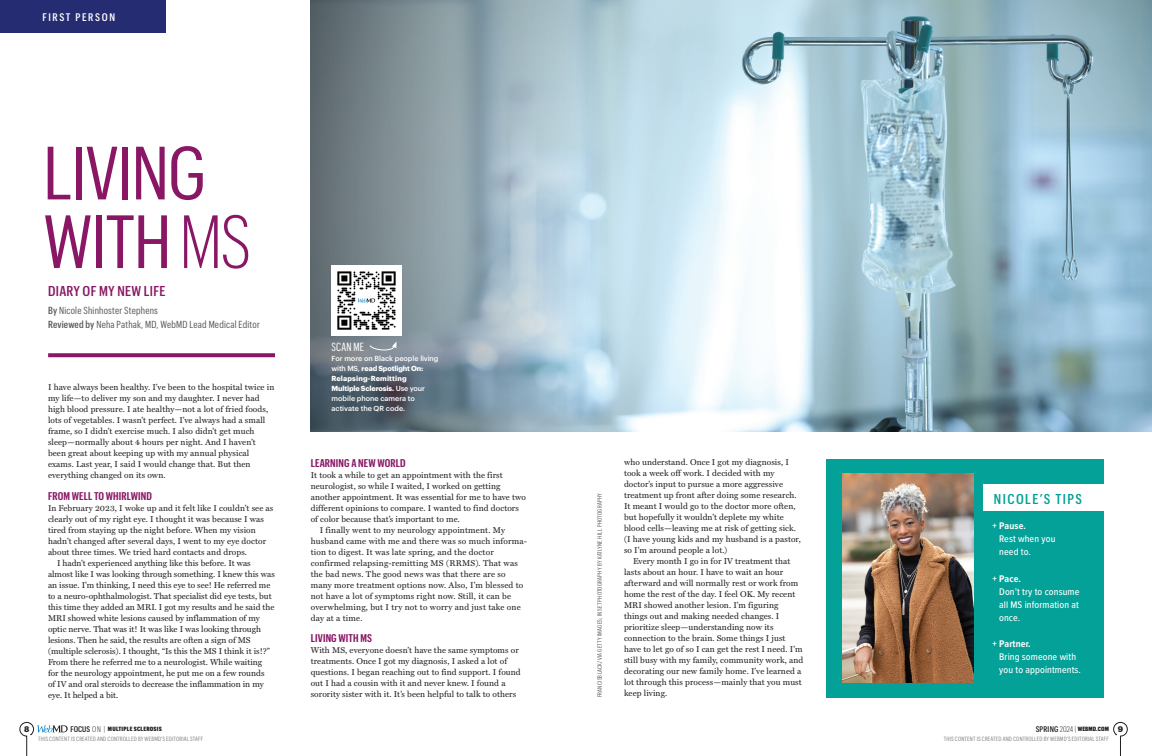
<style>
.page{position:relative;width:1152px;height:756px;background:#fff}
.page>*{position:absolute;margin:0;border:0;box-sizing:border-box;transform-origin:0 0}
.t1{font:73.7px/68.7px "Graphik Cond";letter-spacing:-.02em;color:#891765}
.t2{font:500 14px "Graphik Cond";letter-spacing:.02em;color:#891765}
.t3{font:500 14px "Graphik Cond";letter-spacing:.1em;color:#03a198}
.t4{font:11.5px "Graphik X Cond";letter-spacing:.02em;color:#fff}
.t5{font:600 11px "Graphik X Cond";letter-spacing:.01em;color:#891765;scale:1.05 1}
.t6{font:500 10.8px "Graphik Cond";letter-spacing:.15em;color:#fff}
.t7{font:500 10px/13px "Proxima Nova Cond";letter-spacing:.01em;color:#fff}
.t8{font:10px/14px "Graphik Cond";letter-spacing:.02em;color:#57585a}
.t9{font:700 10px "Proxima Nova Cond";letter-spacing:.01em;color:#fff}
.t10{font:8.5px/11px "Miller Text Roman";letter-spacing:.01em;color:#231f20}
.t11{font:700 8px "Graphik";color:#231f20}
.t12{font:500 7.2px/10px "Graphik";color:#fff}
.t13{font:6px/10px "Graphik Cond";letter-spacing:.02em;color:#808285}
.t14{font:6px "Graphik Cond";letter-spacing:.04em;color:#57585a}
.t15{font:900 6px "Graphik Cond";letter-spacing:.02em;color:#231f20}
.s1{font-weight:300}
.s2{font-weight:500}
.s3{font-weight:500;font-size:8px;color:#231f20}
.s4{font-weight:300;font-size:8px;color:#231f20}
.s5{font-weight:900;color:#231f20}
.s6{font-weight:700}
.s7{font-weight:500;font-size:8px}
.s8{font-weight:300;font-size:8px}
</style>
<div class="page">
<svg style="left:19px;top:722px;width:49px;height:34px"></svg>
<div style="left:0;top:0;width:166px;height:33px;background:#262c72"></div>
<svg style="left:1113px;top:722px;width:15px;height:34px"></svg>
<div style="left:827px;top:459px;width:277px;height:239px;background:#03a198"></div>
<div style="left:983px;top:485px;width:146px;height:26px;background:#fff"></div>
<img style="left:842px;top:474px;width:131px;height:209px">
<img style="left:607px;top:0;width:545px;height:431px">
<svg style="left:311px;top:0;width:296px;height:431px;background:#8fa2ad"></svg>
<svg style="left:48px;top:353px;width:227px;height:4px"></svg>
<img style="left:331px;top:265px;width:71px;height:71px">
<svg style="left:369px;top:341px;width:27px;height:11px"></svg>
<p class="t6" style="left:42px;top:9px;width:74px">FIRST PERSON</p>
<h1 class="t1" style="left:43px;top:134px;width:209px">LIVING<br>WITH <span class="s1">MS</span></h1>
<h2 class="t2" style="left:48px;top:281px;width:119px">DIARY OF MY NEW LIFE</h2>
<p class="t8" style="left:48px;top:302px;width:213px"><span class="s2">By</span> Nicole Shinhoster Stephens<br><span class="s2">Reviewed by</span> Neha Pathak, MD, WebMD Lead Medical Editor</p>
<p class="t10" style="left:48px;top:381px;width:228px">I have always been healthy. I’ve been to the hospital twice in my life—to deliver my son and my daughter. I never had high blood pressure. I ate healthy—not a lot of fried foods, lots of vegetables. I wasn’t perfect. I’ve always had a small frame, so I didn’t exercise much. I also didn’t get much sleep—normally about 4 hours per night. And I haven’t been great about keeping up with my annual physical exams. Last year, I said I would change that. But then everything changed on its own.</p>
<p class="t5" style="left:48px;top:488px;width:101px">FROM WELL TO WHIRLWIND</p>
<p class="t10" style="left:48px;top:502px;width:227px">In February 2023, I woke up and it felt like I couldn’t see as</p>
<p class="t10" style="left:48px;top:513px;width:218px">clearly out of my right eye. I thought it was because I was</p>
<p class="t10" style="left:48px;top:524px;width:209px">tired from staying up the night before. When my vision</p>
<p class="t10" style="left:48px;top:535px;width:220px">hadn’t changed after several days, I went to my eye doctor</p>
<p class="t10" style="left:48px;top:546px;width:201px">about three times. We tried hard contacts and drops.</p>
<p class="t10" style="left:57px;top:557px;width:195px">I hadn’t experienced anything like this before. It was</p>
<p class="t10" style="left:48px;top:568px;width:228px">almost like I was looking through something. I knew this was</p>
<p class="t10" style="left:48px;top:579px;width:224px">an issue. I’m thinking, I need this eye to see! He referred me</p>
<p class="t10" style="left:48px;top:590px;width:225px">to a neuro-ophthalmologist. That specialist did eye tests, but</p>
<p class="t10" style="left:48px;top:601px;width:228px">this time they added an MRI. I got my results and he said the</p>
<p class="t10" style="left:48px;top:612px;width:213px">MRI showed white lesions caused by inflammation of my</p>
<p class="t10" style="left:48px;top:623px;width:215px">optic nerve. That was it! It was like I was looking through</p>
<p class="t10" style="left:48px;top:634px;width:204px">lesions. Then he said, the results are often a sign of MS</p>
<p class="t10" style="left:48px;top:645px;width:223px">(multiple sclerosis). I thought, “Is this the MS I think it is!?”</p>
<p class="t10" style="left:48px;top:656px;width:216px">From there he referred me to a neurologist. While waiting</p>
<p class="t10" style="left:48px;top:667px;width:218px">for the neurology appointment, he put me on a few rounds</p>
<p class="t10" style="left:48px;top:678px;width:217px">of IV and oral steroids to decrease the inflammation in my</p>
<p class="t10" style="left:48px;top:689px;width:72px">eye. It helped a bit.</p>
<p class="t11" style="left:24px;top:723px;width:7px">8</p>
<p class="t13" style="left:38px;top:723px;width:166px;text-indent:32px"><span class="s3">FOCUS</span> <span class="s4">ON |</span> <span class="s5">MULTIPLE SCLEROSIS<br></span>THIS CONTENT IS CREATED AND CONTROLLED BY WEBMD’S EDITORIAL STAFF</p>
<h3 class="t4" style="left:332px;top:339px;width:34px">SCAN ME</h3>
<p class="t12" style="left:332px;top:353px;width:108px">For more on Black people living with MS, <span class="s6">read Spotlight On:<br>Relapsing-Remitting<br>Multiple Sclerosis.</span> Use your mobile phone camera to activate the QR code.</p>
<p class="t5" style="left:311px;top:455px;width:92px">LEARNING A NEW WORLD</p>
<p class="t10" style="left:311px;top:469px;width:194px">It took a while to get an appointment with the first</p>
<p class="t10" style="left:311px;top:480px;width:191px">neurologist, so while I waited, I worked on getting</p>
<p class="t10" style="left:311px;top:491px;width:217px">another appointment. It was essential for me to have two</p>
<p class="t10" style="left:311px;top:502px;width:210px">different opinions to compare. I wanted to find doctors</p>
<p class="t10" style="left:311px;top:513px;width:151px">of color because that’s important to me.</p>
<p class="t10" style="left:320px;top:524px;width:187px">I finally went to my neurology appointment. My</p>
<p class="t10" style="left:311px;top:535px;width:218px">husband came with me and there was so much informa-</p>
<p class="t10" style="left:311px;top:546px;width:185px">tion to digest. It was late spring, and the doctor</p>
<p class="t10" style="left:311px;top:557px;width:209px">confirmed relapsing-remitting MS (RRMS). That was</p>
<p class="t10" style="left:311px;top:568px;width:196px">the bad news. The good news was that there are so</p>
<p class="t10" style="left:311px;top:579px;width:214px">many more treatment options now. Also, I’m blessed to</p>
<p class="t10" style="left:311px;top:590px;width:202px">not have a lot of symptoms right now. Still, it can be</p>
<p class="t10" style="left:311px;top:601px;width:212px">overwhelming, but I try not to worry and just take one</p>
<p class="t10" style="left:311px;top:612px;width:53px">day at a time.</p>
<p class="t5" style="left:311px;top:630px;width:60px">LIVING WITH MS</p>
<p class="t10" style="left:311px;top:644px;width:212px">With MS, everyone doesn’t have the same symptoms or treatments. Once I got my diagnosis, I asked a lot of questions. I began reaching out to find support. I found out I had a cousin with it and never knew. I found a sorority sister with it. It’s been helpful to talk to others</p>
<p class="t14" style="left:595px;top:697px;width:205px;rotate:-90deg">FRANCISBLACK/VIA GETTY IMAGES; INSET PHOTOGRAPHY BY KATLYNE HILL PHOTOGRAPHY</p>
<p class="t10" style="left:624px;top:457px;width:178px">who understand. Once I got my diagnosis, I took a week off work. I decided with my doctor’s input to pursue a more aggressive treatment up front after doing some research.<br>It meant I would go to the doctor more often, but hopefully it wouldn’t deplete my white blood cells—leaving me at risk of getting sick. (I have young kids and my husband is a pastor, so I’m around people a lot.)</p>
<p class="t10" style="left:624px;top:556px;width:181px;text-indent:9px">Every month I go in for IV treatment that lasts about an hour. I have to wait an hour afterward and will normally rest or work from home the rest of the day. I feel OK. My recent MRI showed another lesion. I’m figuring things out and making needed changes. I prioritize sleep—understanding now its connection to the brain. Some things I just have to let go of so I can get the rest I need. I’m still busy with my family, community work, and decorating our new family home. I’ve learned a lot through this process—mainly that you must keep living.</p>
<h2 class="t3" style="left:994px;top:489px;width:90px">NICOLE’S TIPS</h2>
<p class="t9" style="left:992px;top:519px;width:35px">+ Pause.</p>
<p class="t7" style="left:999px;top:532px;width:58px">Rest when you need to.</p>
<p class="t9" style="left:992px;top:571px;width:30px">+ Pace.</p>
<p class="t7" style="left:999px;top:585px;width:82px;text-align:justify">Don’t try to consume all MS information at once.</p>
<p class="t9" style="left:992px;top:637px;width:40px">+ Partner.</p>
<p class="t7" style="left:999px;top:650px;width:83px">Bring someone with you to appointments.</p>
<p class="t15" style="left:1036px;top:725px;width:75px"><span class="s7">SPRING</span> <span class="s8">2024 |</span> WEBMD.COM</p>
<p class="t13" style="left:944px;top:734px;width:166px">THIS CONTENT IS CREATED AND CONTROLLED BY WEBMD’S EDITORIAL STAFF</p>
<p class="t11" style="left:1118px;top:723px;width:7px">9</p>
</div>
